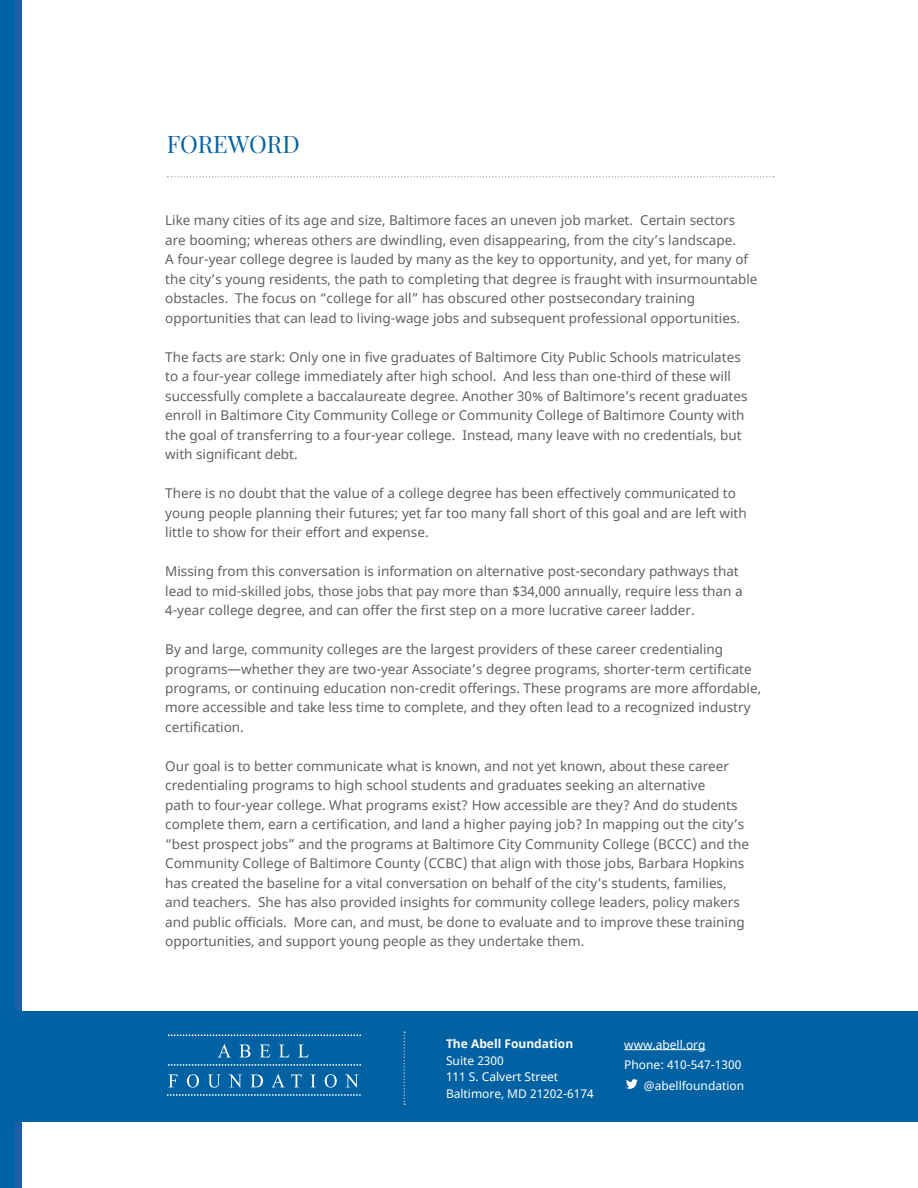
<style>
.page{position:relative;width:918px;height:1188px;background:#fff}
.page>*{position:absolute;margin:0;border:0;box-sizing:border-box;transform-origin:0 0}
.t1{font:24px "Playfair Display";letter-spacing:-.01em;color:#0062a3}
.t2{font:13.5px/19.5px "Noto Sans";color:#616264}
.t3{font:12px/16.5px "Noto Sans";color:#fff}
.t4{font:700 12px "Noto Sans";color:#fff}
</style>
<div class="page">
<div style="left:0;top:0;width:22px;height:1188px;background:#1c5fab"></div>
<div style="left:0;top:0;width:15px;height:1188px;background:#0062a3"></div>
<div style="left:0;top:1012px;width:918px;height:110px;background:#0062a3"></div>
<svg style="left:167px;top:176px;width:607px;height:2px"></svg>
<svg style="left:218px;top:1044px;width:12px;height:13px"></svg>
<svg style="left:240px;top:1045px;width:10px;height:12px"></svg>
<svg style="left:260px;top:1045px;width:10px;height:12px"></svg>
<svg style="left:280px;top:1045px;width:10px;height:12px"></svg>
<svg style="left:299px;top:1045px;width:10px;height:12px"></svg>
<svg style="left:168px;top:1074px;width:10px;height:13px"></svg>
<svg style="left:187px;top:1074px;width:12px;height:14px"></svg>
<svg style="left:208px;top:1074px;width:13px;height:14px"></svg>
<svg style="left:229px;top:1074px;width:13px;height:14px"></svg>
<svg style="left:250px;top:1074px;width:13px;height:13px"></svg>
<svg style="left:272px;top:1074px;width:12px;height:13px"></svg>
<svg style="left:291px;top:1074px;width:11px;height:13px"></svg>
<svg style="left:310px;top:1074px;width:6px;height:13px"></svg>
<svg style="left:325px;top:1074px;width:12px;height:14px"></svg>
<svg style="left:345px;top:1074px;width:14px;height:14px"></svg>
<svg style="left:168px;top:1035px;width:193px;height:1px"></svg>
<svg style="left:168px;top:1064px;width:193px;height:2px"></svg>
<svg style="left:167px;top:1094px;width:194px;height:2px"></svg>
<svg style="left:403px;top:1032px;width:2px;height:73px"></svg>
<svg style="left:626px;top:1079px;width:12px;height:10px"></svg>
<hr style="left:624px;top:1049px;width:82px;height:1px;background:#fff">
<h1 class="t1" style="left:167px;top:129px;width:135px">FOREWORD</h1>
<p class="t2" style="left:165px;top:211px;width:594px">Like many cities of its age and size, Baltimore faces an uneven job market. Certain sectors are booming; whereas others are dwindling, even disappearing, from the city’s landscape.<br>A four-year college degree is lauded by many as the key to opportunity, and yet, for many of the city’s young residents, the path to completing that degree is fraught with insurmountable obstacles. The focus on “college for all” has obscured other postsecondary training opportunities that can lead to living-wage jobs and subsequent professional opportunities.</p>
<p class="t2" style="left:165px;top:347px;width:584px">The facts are stark: Only one in five graduates of Baltimore City Public Schools matriculates to a four-year college immediately after high school. And less than one-third of these will successfully complete a baccalaureate degree. Another 30% of Baltimore’s recent graduates enroll in Baltimore City Community College or Community College of Baltimore County with the goal of transferring to a four-year college. Instead, many leave with no credentials, but with significant debt.</p>
<p class="t2" style="left:165px;top:484px;width:583px">There is no doubt that the value of a college degree has been effectively communicated to young people planning their futures; yet far too many fall short of this goal and are left with little to show for their effort and expense.</p>
<p class="t2" style="left:165px;top:562px;width:579px">Missing from this conversation is information on alternative post-secondary pathways that lead to mid-skilled jobs, those jobs that pay more than $34,000 annually, require less than a<br>4-year college degree, and can offer the first step on a more lucrative career ladder.</p>
<p class="t2" style="left:165px;top:640px;width:597px">By and large, community colleges are the largest providers of these career credentialing programs—whether they are two-year Associate’s degree programs, shorter-term certificate programs, or continuing education non-credit offerings. These programs are more affordable, more accessible and take less time to complete, and they often lead to a recognized industry certification.</p>
<p class="t2" style="left:165px;top:757px;width:585px">Our goal is to better communicate what is known, and not yet known, about these career credentialing programs to high school students and graduates seeking an alternative<br>path to four-year college. What programs exist? How accessible are they? And do students complete them, earn a certification, and land a higher paying job? In mapping out the city’s “best prospect jobs” and the programs at Baltimore City Community College (BCCC) and the Community College of Baltimore County (CCBC) that align with those jobs, Barbara Hopkins has created the baseline for a vital conversation on behalf of the city’s students, families, and teachers. She has also provided insights for community college leaders, policy makers and public officials. More can, and must, be done to evaluate and to improve these training opportunities, and support young people as they undertake them.</p>
<p class="t4" style="left:446px;top:1035px;width:129px">The Abell Foundation</p>
<p class="t3" style="left:446px;top:1052px;width:149px">Suite 2300<br>111 S. Calvert Street<br>Baltimore, MD 21202-6174</p>
<p class="t3" style="left:624px;top:1037px;width:83px">www.abell.org</p>
<p class="t3" style="left:624px;top:1057px;width:119px">Phone: 410-547-1300</p>
<p class="t3" style="left:644px;top:1077px;width:102px">@abellfoundation</p>
</div>
